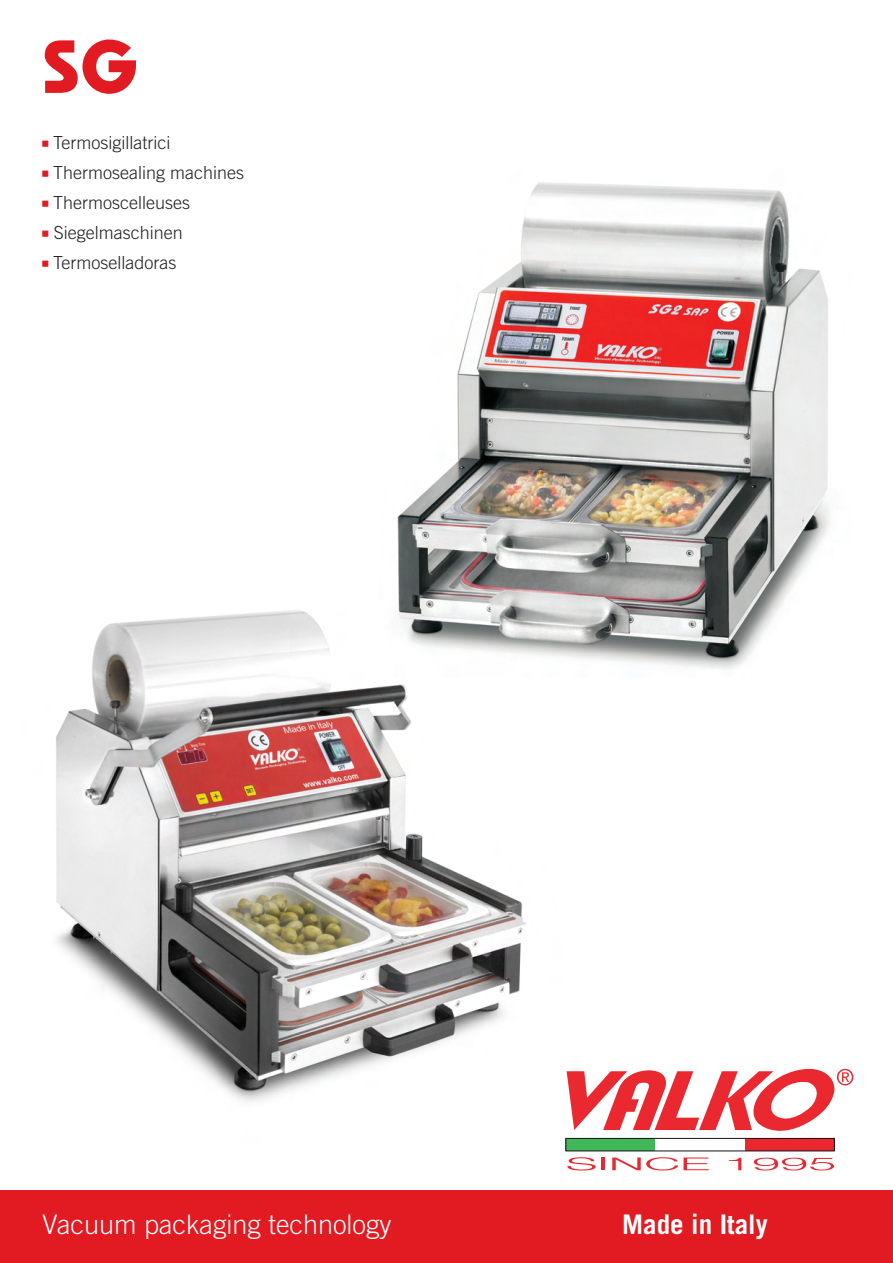
<style>
.page{position:relative;width:893px;height:1263px;background:#fff}
.page>*{position:absolute;margin:0;border:0;box-sizing:border-box;transform-origin:0 0}
.t1{font:700 75px "Bauhaus Std";color:#e21a21}
.t2{font:300 27px "Trade Gothic";color:#fff}
.t3{font:700 27px "Trade Gothic";color:#fff}
.t4{font:300 18px "Trade Gothic";color:#231f20}
.s1{font-family:"Minion Pro";font-weight:700;font-stretch:condensed;font-size:21px;color:#e21a21}
</style>
<div class="page">
<img style="left:0;top:610px;width:619px;height:581px">
<div style="left:0;top:1191px;width:893px;height:72px;background:#e21a21"></div>
<img style="left:378px;top:182px;width:452px;height:495px">
<div style="left:566px;top:1138px;width:89px;height:13px;background:#41b759"></div>
<div style="left:745px;top:1138px;width:90px;height:13px;background:#e9282f"></div>
<svg style="left:567px;top:1069px;width:286px;height:70px"></svg>
<svg style="left:567px;top:1157px;width:29px;height:13px"></svg>
<hr style="left:601px;top:1157px;width:4px;height:13px;background:#e9282f">
<svg style="left:612px;top:1157px;width:97px;height:13px"></svg>
<svg style="left:729px;top:1158px;width:12px;height:12px"></svg>
<svg style="left:754px;top:1158px;width:80px;height:12px"></svg>
<h1 class="t1" style="left:43px;top:20px;width:97px">SG</h1>
<p class="t4" style="left:41px;top:132px;width:131px"><span class="s1">■</span> Termosigillatrici</p>
<p class="t4" style="left:41px;top:162px;width:205px"><span class="s1">■</span> Thermosealing machines</p>
<p class="t4" style="left:41px;top:192px;width:151px"><span class="s1">■</span> Thermoscelleuses</p>
<p class="t4" style="left:41px;top:222px;width:143px"><span class="s1">■</span> Siegelmaschinen</p>
<p class="t4" style="left:41px;top:252px;width:137px"><span class="s1">■</span> Termoselladoras</p>
<h2 class="t2" style="left:43px;top:1208px;width:351px">Vacuum packaging technology</h2>
<h2 class="t3" style="left:622px;top:1207px;width:147px">Made in Italy</h2>
</div>
